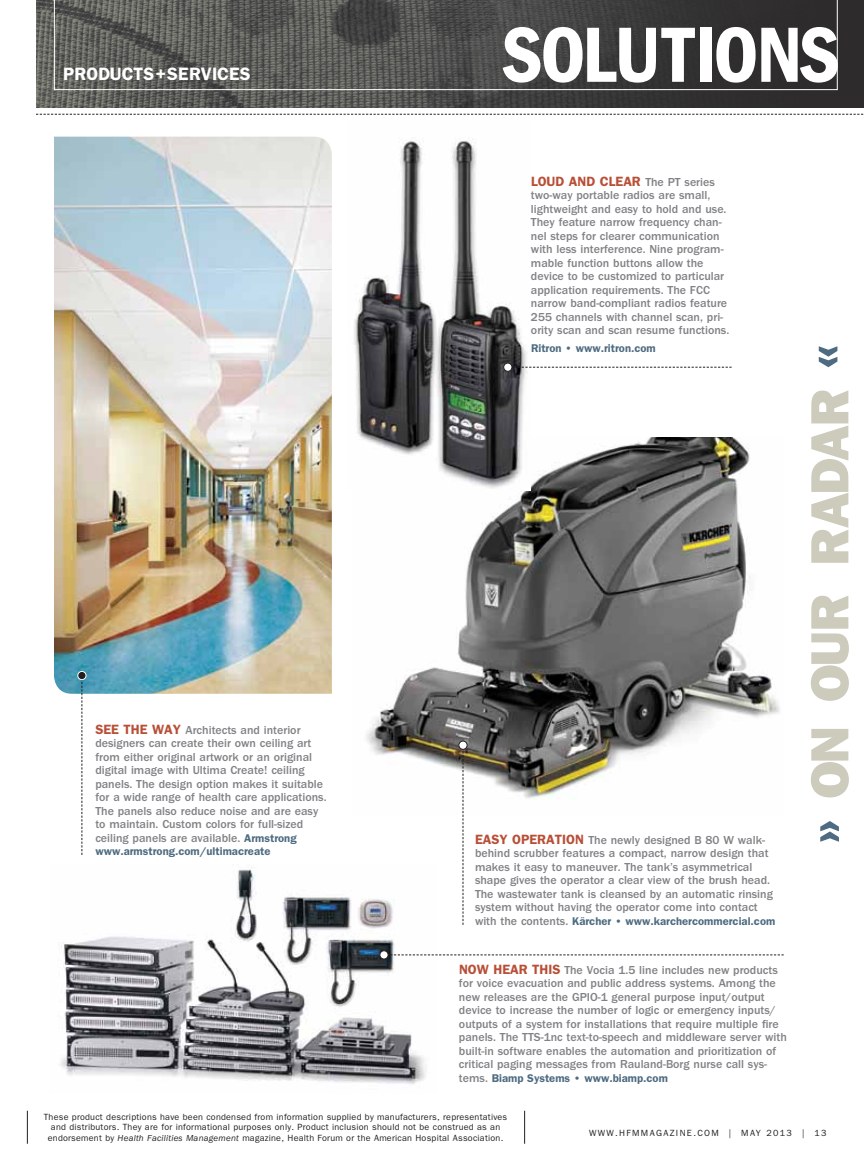
<style>
.page{position:relative;width:864px;height:1161px;background:#fff}
.page>*{position:absolute;margin:0;border:0;box-sizing:border-box;transform-origin:0 0}
.t1{font:81px "ITC Franklin Gothic Std Dm Cd";letter-spacing:-.03em;color:#fff}
.t2{font:54px "ITC Franklin Gothic Std Hvy";letter-spacing:-.035em;color:#cdcbbc}
.t3{font:600 18px "ITC Franklin Gothic Std";letter-spacing:.005em;color:#fff}
.t4{font:600 13.5px "ITC Franklin Gothic Std";color:#b84f37}
.t5{font:500 12px/13.5px "ITC Franklin Gothic Std";color:#808285}
.t6{font:600 11.25px "ITC Franklin Gothic Std";color:#4e6b81}
.t7{font:9px/10.5px "ITC Franklin Gothic Std";letter-spacing:.025em;color:#231f20;text-align:center}
.t8{font:9px "ITC Franklin Gothic Std";letter-spacing:.15em;color:#231f20}
.s1{font-weight:600;font-size:13.5px;color:#b84f37}
.s2{font-weight:600;font-size:11.25px;color:#4e6b81}
.s3{font-weight:500;font-size:12px;color:#808285}
.s4{font-size:66px;color:#4e6b81}
.s5{font-style:italic}
</style>
<div class="page">
<img style="left:36px;top:0;width:828px;height:108px">
<svg style="left:36px;top:114px;width:828px;height:1px"></svg>
<svg style="left:54px;top:0;width:784px;height:90px;background:#4c4c4b"></svg>
<hr style="left:27px;top:1111px;width:1px;height:33px;background:#231f20">
<hr style="left:524px;top:1111px;width:1px;height:33px;background:#231f20">
<img style="left:366px;top:437px;width:414px;height:378px">
<img style="left:60px;top:867px;width:378px;height:218px">
<img style="left:54px;top:137px;width:278px;height:557px">
<img style="left:354px;top:141px;width:177px;height:349px">
<svg style="left:82px;top:680px;width:1px;height:175px"></svg>
<div style="left:78px;top:671px;width:8px;height:9px;background:#231f20;border-radius:50%"></div>
<div style="left:77px;top:671px;width:9px;height:9px;border:1px solid #fff;border-radius:50%"></div>
<svg style="left:512px;top:367px;width:220px;height:1px"></svg>
<div style="left:504px;top:363px;width:8px;height:8px;background:#fff;border-radius:50%"></div>
<div style="left:503px;top:363px;width:9px;height:9px;border:1px solid #231f20;border-radius:50%"></div>
<svg style="left:388px;top:955px;width:396px;height:1px"></svg>
<div style="left:380px;top:951px;width:8px;height:8px;background:#fff;border-radius:50%"></div>
<div style="left:380px;top:950px;width:8px;height:9px;border:1px solid #231f20;border-radius:50%"></div>
<svg style="left:463px;top:750px;width:1px;height:175px"></svg>
<div style="left:459px;top:741px;width:8px;height:8px;background:#fff;border-radius:50%"></div>
<div style="left:458px;top:741px;width:9px;height:9px;border:1px solid #231f20;border-radius:50%"></div>
<h3 class="t3" style="left:63px;top:63px;width:189px">products+services</h3>
<p class="t5" style="left:95px;top:723px;width:233px"><span class="s1">see the way</span> Architects and interior designers can create their own ceiling art from either original artwork or an original digital image with Ultima Create! ceiling panels. The design option makes it suitable for a wide range of health care applications.<br>The panels also reduce noise and are easy to maintain. Custom colors for full-sized ceiling panels are available. <span class="s2">Armstrong</span></p>
<p class="t6" style="left:95px;top:844px;width:177px">www.armstrong.com/ultimacreate</p>
<h1 class="t1" style="left:501px;top:9px;width:340px">SOLUTIONS</h1>
<p class="t4" style="left:531px;top:173px;width:185px">loud and clear <span class="s3">The PT series</span></p>
<p class="t5" style="left:531px;top:189px;width:200px">two-way portable radios are small, lightweight and easy to hold and use.<br>They feature narrow frequency chan&shy;nel steps for clearer communication with less interference. Nine program&shy;mable function buttons allow the device to be customized to particular application requirements. The FCC narrow band-compliant radios feature 255 channels with channel scan, pri&shy;ority scan and scan resume functions.</p>
<p class="t6" style="left:531px;top:342px;width:126px">Ritron • www.ritron.com</p>
<p class="t5" style="left:475px;top:833px;width:299px"><span class="s1">easy operation</span> The newly designed B 80 W walk&shy;behind scrubber features a compact, narrow design that makes it easy to maneuver. The tank’s asymmetrical shape gives the operator a clear view of the brush head.<br>The wastewater tank is cleansed by an automatic rinsing system without having the operator come into contact</p>
<p class="t6" style="left:475px;top:914px;width:302px"><span class="s3">with the contents.</span> Kärcher • www.karchercommercial.com</p>
<p class="t5" style="left:459px;top:963px;width:329px"><span class="s1">now hear this</span> The Vocia 1.5 line includes new products for voice evacuation and public address systems. Among the new releases are the GPIO-1 general purpose input/output device to increase the number of logic or emergency inputs/ outputs of a system for installations that require multiple fire panels. The TTS-1nc text-to-speech and middleware server with built-in software enables the automation and prioritization of critical paging messages from Rauland-Borg nurse call sys-</p>
<p class="t6" style="left:459px;top:1071px;width:210px"><span class="s3">tems.</span> Biamp Systems • www.biamp.com</p>
<h2 class="t2" style="left:798px;top:845px;width:504px;rotate:-90deg"><span class="s4">»</span> on our radar <span class="s4">«</span></h2>
<p class="t7" style="left:44px;top:1111px;width:465px">These product descriptions have been condensed from information supplied by manufacturers, representatives and distributors. They are for informational purposes only. Product inclusion should not be construed as an endorsement by <span class="s5">Health Facilities Management</span> magazine, Health Forum or the American Hospital Association.</p>
<p class="t8" style="left:589px;top:1127px;width:239px">www.hf mmagazine.com | M AY 2013 | 13</p>
</div>
